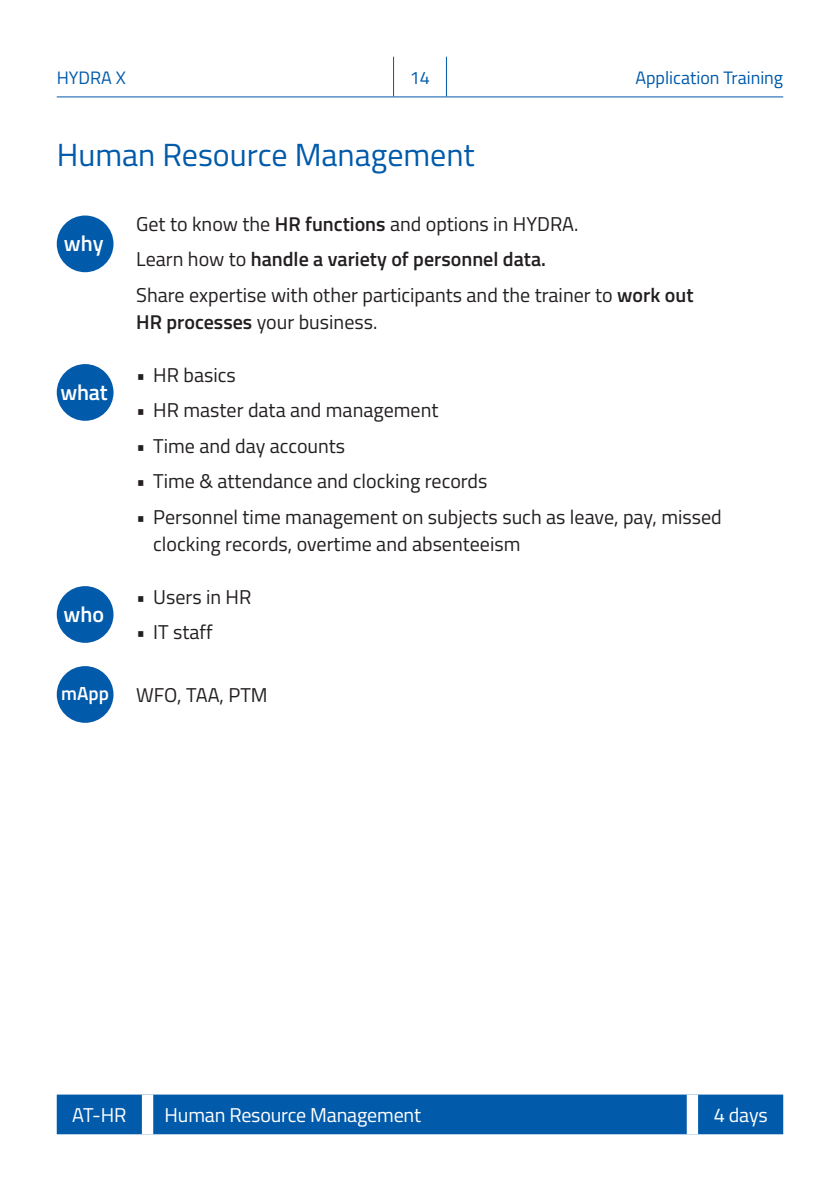
<style>
.page{position:relative;width:840px;height:1191px;background:#fff}
.page>*{position:absolute;margin:0;border:0;box-sizing:border-box;transform-origin:0 0}
.t1{font:32px "Titillium";color:#015aaa}
.t2{font:600 22px "Titillium";letter-spacing:-.005em;color:#fff}
.t3{font:20px/27px "Titillium";color:#231f20}
.t4{font:600 20px "Titillium";color:#231f20}
.t5{font:20px "Titillium";letter-spacing:-.01em;color:#fff}
.t6{font:600 19px "Titillium";color:#fff}
.t7{font:18px "Titillium";color:#015aaa}
.s1{font-weight:600}
.s2{font-weight:400}
</style>
<div class="page">
<hr style="left:57px;top:96px;width:725px;height:1px;background:#015aaa">
<hr style="left:393px;top:57px;width:1px;height:39px;background:#015aaa">
<hr style="left:445px;top:57px;width:1px;height:39px;background:#015aaa">
<div style="left:57px;top:1094px;width:725px;height:40px;background:#015aaa"></div>
<div style="left:142px;top:1094px;width:11px;height:40px;background:#fff"></div>
<div style="left:686px;top:1094px;width:11px;height:40px;background:#fff"></div>
<div style="left:57px;top:215px;width:56px;height:57px;background:#015aaa;border-radius:50%"></div>
<div style="left:57px;top:364px;width:56px;height:57px;background:#015aaa;border-radius:50%"></div>
<div style="left:57px;top:586px;width:56px;height:57px;background:#015aaa;border-radius:50%"></div>
<div style="left:57px;top:666px;width:56px;height:57px;background:#015aaa;border-radius:50%"></div>
<p class="t7" style="left:57px;top:65px;width:71px">HYDRA X</p>
<p class="t7" style="left:409px;top:65px;width:22px">14</p>
<p class="t7" style="left:635px;top:65px;width:149px">Application Training</p>
<p class="t1" style="left:57px;top:131px;width:419px">Human Resource Management</p>
<p class="t2" style="left:64px;top:227px;width:41px">why</p>
<p class="t2" style="left:60px;top:376px;width:49px">what</p>
<p class="t2" style="left:63px;top:598px;width:42px">who</p>
<p class="t3" style="left:136px;top:209px;width:443px">Get to know the <span class="s1">HR functions</span> and options in HYDRA.</p>
<p class="t4" style="left:136px;top:244px;width:411px"><span class="s2">Learn how to</span> handle a variety of personnel data.</p>
<p class="t3" style="left:136px;top:280px;width:558px">Share expertise with other participants and the trainer to <span class="s1">work out<br>HR processes</span> your business.</p>
<p class="t3" style="left:136px;top:360px;width:101px">• HR basics</p>
<p class="t3" style="left:136px;top:395px;width:303px">• HR master data and management</p>
<p class="t3" style="left:136px;top:431px;width:210px">• Time and day accounts</p>
<p class="t3" style="left:136px;top:466px;width:352px">• Time &amp; attendance and clocking records</p>
<p class="t3" style="left:153px;top:502px;width:569px;text-indent:-17px">• Personnel time management on subjects such as leave, pay, missed clocking records, overtime and absenteeism</p>
<p class="t3" style="left:136px;top:582px;width:117px">• Users in HR</p>
<p class="t3" style="left:136px;top:617px;width:78px">• IT staff</p>
<p class="t6" style="left:61px;top:679px;width:49px">mApp</p>
<p class="t3" style="left:136px;top:680px;width:133px">WFO, TAA, PTM</p>
<p class="t5" style="left:72px;top:1100px;width:56px">AT-HR</p>
<p class="t5" style="left:164px;top:1100px;width:258px">Human Resource Management</p>
<p class="t5" style="left:713px;top:1100px;width:55px">4 days</p>
</div>
